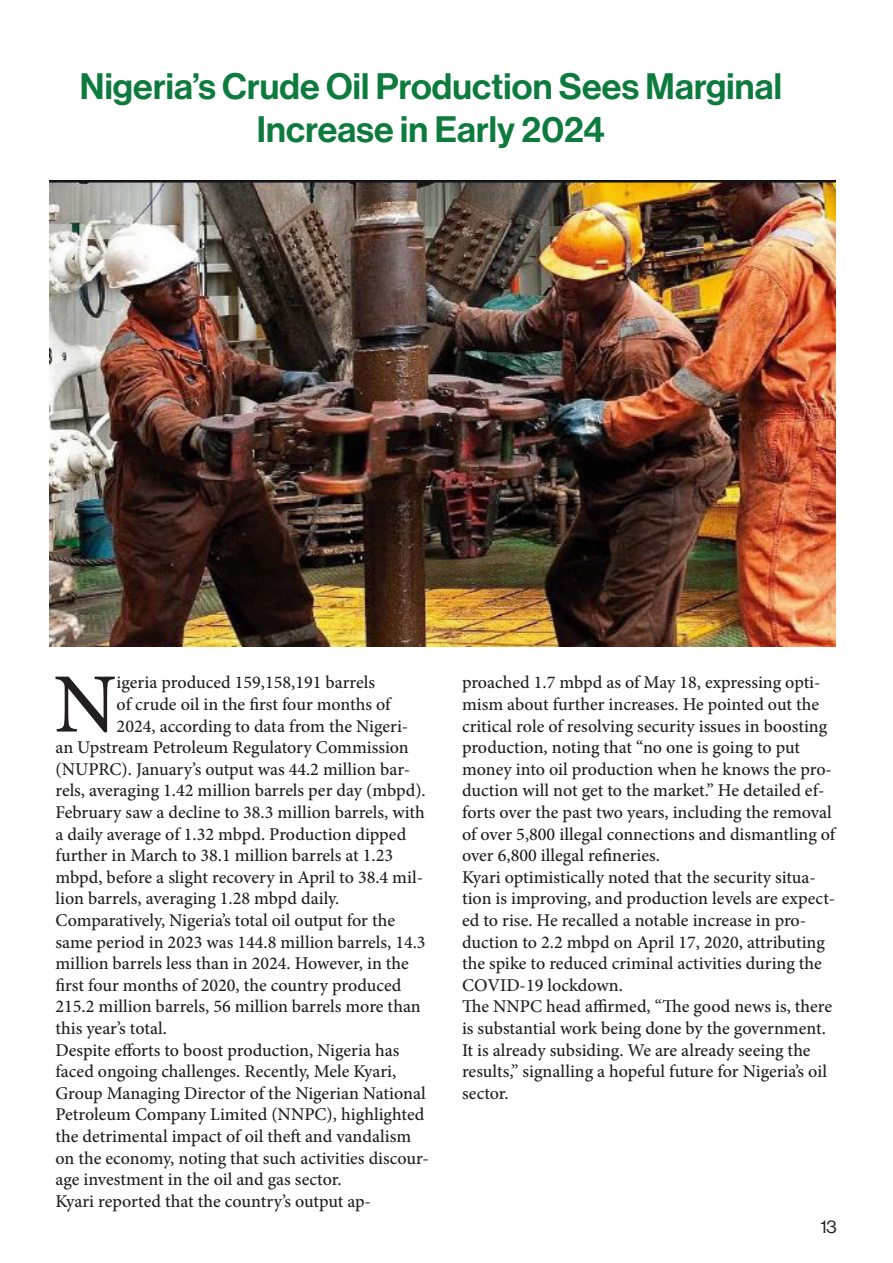
<style>
.page{position:relative;width:893px;height:1263px;background:#fff}
.page>*{position:absolute;margin:0;border:0;box-sizing:border-box;transform-origin:0 0}
.t1{font:500 84.45px "Minion Pro";color:#231f20}
.t2{font:36px "Neue Haas Display Mediu";letter-spacing:.005em;color:#0e7b3e}
.t3{font:500 18px/21.6px "Minion Pro";color:#231f20}
.t4{font:18px "Neue Haas Display";color:#231f20}
</style>
<div class="page">
<img style="left:49px;top:180px;width:787px;height:466px">
<p class="t2" style="left:80px;top:66px;width:704px">Nigeria’s Crude Oil Production Sees Marginal</p>
<p class="t2" style="left:257px;top:109px;width:350px">Increase in Early 2024</p>
<p class="t1" style="left:54px;top:647px;width:64px">N</p>
<p class="t3" style="left:117px;top:672px;width:260px">igeria produced 159,158,191 barrels</p>
<p class="t3" style="left:117px;top:693px;width:275px">of crude oil in the first four months of</p>
<p class="t3" style="left:117px;top:715px;width:293px">2024, according to data from the Nigeri-</p>
<p class="t3" style="left:56px;top:737px;width:355px">an Upstream Petroleum Regulatory Commission</p>
<p class="t3" style="left:56px;top:758px;width:356px">(NUPRC). January’s output was 44.2 million bar-</p>
<p class="t3" style="left:56px;top:780px;width:372px">rels, averaging 1.42 million barrels per day (mbpd).</p>
<p class="t3" style="left:56px;top:801px;width:371px">February saw a decline to 38.3 million barrels, with a daily average of 1.32 mbpd. Production dipped further in March to 38.1 million barrels at 1.23 mbpd, before a slight recovery in April to 38.4 mil&shy;lion barrels, averaging 1.28 mbpd daily.</p>
<p class="t3" style="left:56px;top:909px;width:372px">Comparatively, Nigeria’s total oil output for the same period in 2023 was 144.8 million barrels, 14.3 million barrels less than in 2024. However, in the first four months of 2020, the country produced 215.2 million barrels, 56 million barrels more than this year’s total.</p>
<p class="t3" style="left:56px;top:1039px;width:375px">Despite efforts to boost production, Nigeria has faced ongoing challenges. Recently, Mele Kyari, Group Managing Director of the Nigerian National Petroleum Company Limited (NNPC), highlighted the detrimental impact of oil theft and vandalism on the economy, noting that such activities discour&shy;age investment in the oil and gas sector.</p>
<p class="t3" style="left:56px;top:1190px;width:317px">Kyari reported that the country’s output ap-</p>
<p class="t3" style="left:462px;top:672px;width:375px">proached 1.7 mbpd as of May 18, expressing opti&shy;mism about further increases. He pointed out the critical role of resolving security issues in boosting production, noting that “no one is going to put money into oil production when he knows the pro&shy;duction will not get to the market.” He detailed ef&shy;forts over the past two years, including the removal of over 5,800 illegal connections and dismantling of over 6,800 illegal refineries.</p>
<p class="t3" style="left:462px;top:866px;width:375px">Kyari optimistically noted that the security situa&shy;tion is improving, and production levels are expect&shy;ed to rise. He recalled a notable increase in pro&shy;duction to 2.2 mbpd on April 17, 2020, attributing the spike to reduced criminal activities during the COVID-19 lockdown.</p>
<p class="t3" style="left:462px;top:996px;width:372px">The NNPC head affirmed, “The good news is, there is substantial work being done by the government.<br>It is already subsiding. We are already seeing the results,” signalling a hopeful future for Nigeria’s oil sector.</p>
<p class="t4" style="left:820px;top:1216px;width:18px">13</p>
</div>
